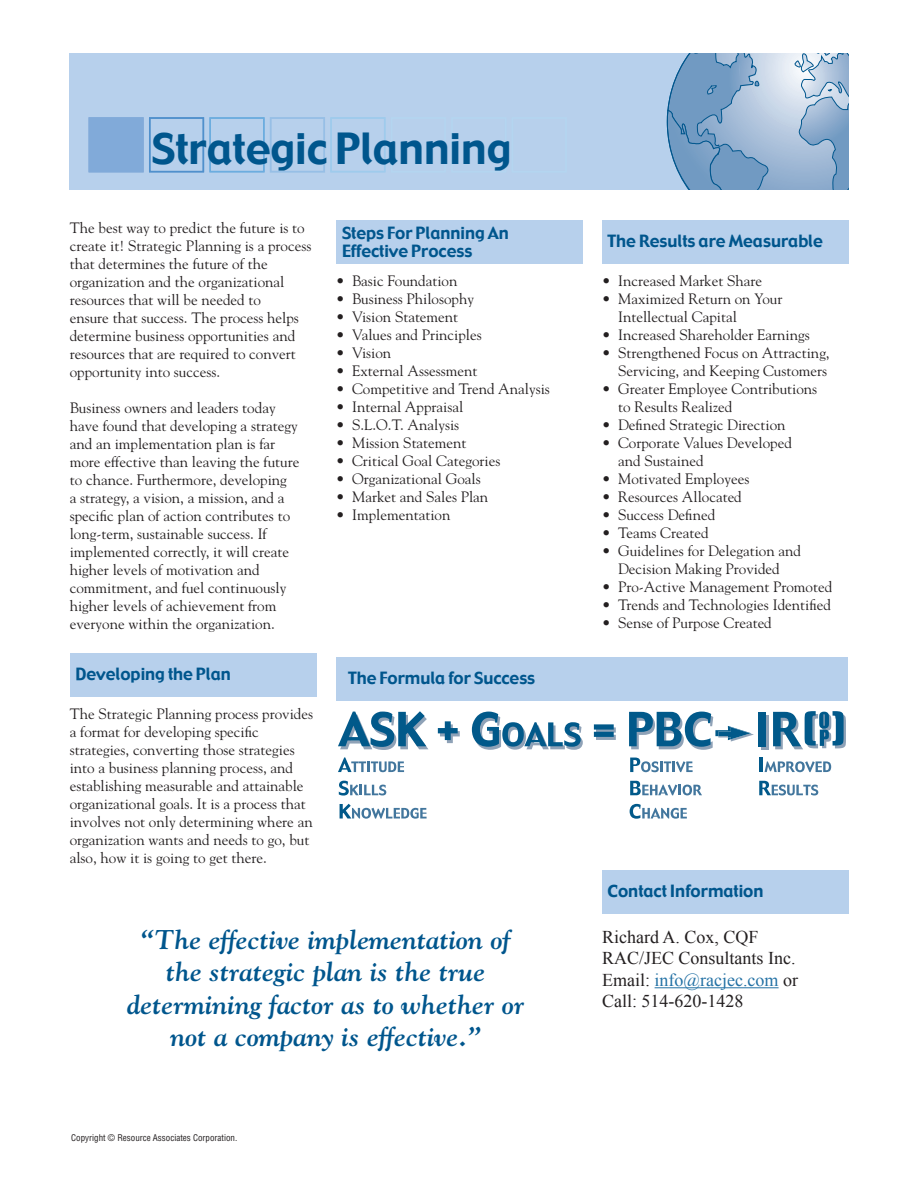
<style>
.page{position:relative;width:918px;height:1188px;background:#fff}
.page>*{position:absolute;margin:0;border:0;box-sizing:border-box;transform-origin:0 0}
.t1{font:42px "Gadget";color:#00568d}
.t2{font:italic 700 27px/32.4px "Goudy";color:#00568d;text-align:center}
.t3{font:18px/21.6px "Times New Roman";color:#231f20}
.t4{font:16.5px/18px "Gadget";color:#00568d}
.t5{font:15px/18px "Goudy";color:#231f20}
.t6{font:condensed 9px "Helvetica";color:#231f20}
.s1{color:#fff}
.s2{color:#2472a5}
</style>
<div class="page">
<div style="left:70px;top:53px;width:778px;height:137px;background:#b7d0ec"></div>
<svg style="left:667px;top:53px;width:181px;height:137px"></svg>
<hr style="left:655px;top:987px;width:124px;height:1px;background:#2472a5">
<div style="left:336px;top:657px;width:512px;height:43px;background:#b7d0ec"></div>
<div style="left:602px;top:220px;width:246px;height:44px;background:#b7d0ec"></div>
<div style="left:70px;top:653px;width:246px;height:44px;background:#b7d0ec"></div>
<div style="left:336px;top:220px;width:247px;height:44px;background:#b7d0ec"></div>
<div style="left:89px;top:118px;width:54px;height:54px;background:#81aad9"></div>
<div style="left:89px;top:117px;width:55px;height:55px;border:2px solid #81aad9"></div>
<div style="left:149px;top:117px;width:55px;height:55px;border:2px solid #5090cc"></div>
<div style="left:209px;top:117px;width:56px;height:55px;border:2px solid #6caddf"></div>
<div style="left:270px;top:117px;width:55px;height:55px;border:2px solid #97bfe6"></div>
<div style="left:330px;top:117px;width:55px;height:55px;border:2px solid #9fcbec"></div>
<div style="left:602px;top:870px;width:246px;height:44px;background:#b7d0ec"></div>
<svg style="left:338px;top:757px;width:66px;height:15px"></svg>
<svg style="left:339px;top:781px;width:47px;height:15px"></svg>
<svg style="left:340px;top:804px;width:87px;height:15px"></svg>
<svg style="left:630px;top:758px;width:63px;height:14px"></svg>
<svg style="left:630px;top:781px;width:72px;height:14px"></svg>
<svg style="left:630px;top:804px;width:57px;height:15px"></svg>
<hr style="left:760px;top:758px;width:3px;height:14px;background:#01598a">
<svg style="left:765px;top:761px;width:66px;height:11px"></svg>
<svg style="left:759px;top:781px;width:59px;height:14px"></svg>
<div style="left:761px;top:715px;width:7px;height:34px;background:#8fa2b7"></div>
<svg style="left:338px;top:711px;width:90px;height:39px"></svg>
<svg style="left:438px;top:721px;width:22px;height:22px"></svg>
<svg style="left:472px;top:712px;width:111px;height:38px"></svg>
<svg style="left:594px;top:724px;width:22px;height:16px"></svg>
<div style="left:759px;top:712px;width:7px;height:34px;background:#01598a"></div>
<svg style="left:629px;top:712px;width:125px;height:38px"></svg>
<svg style="left:773px;top:711px;width:73px;height:38px"></svg>
<h1 class="t1" style="left:152px;top:122px;width:361px">Strategic Planning</h1>
<p class="t5" style="left:70px;top:220px;width:243px">The best way to predict the future is to create it! Strategic Planning is a process that determines the future of the organization and the organizational resources that will be needed to<br>ensure that success. The process helps determine business opportunities and resources that are required to convert opportunity into success.</p>
<p class="t5" style="left:70px;top:400px;width:231px">Business owners and leaders today have found that developing a strategy and an implementation plan is far more effective than leaving the future to chance. Furthermore, developing<br>a strategy, a vision, a mission, and a specific plan of action contributes to long-term, sustainable success. If implemented correctly, it will create higher levels of motivation and commitment, and fuel continuously higher levels of achievement from everyone within the organization.</p>
<p class="t4" style="left:342px;top:224px;width:168px">Steps For Planning An<br>Effective Process</p>
<p class="t5" style="left:336px;top:273px;width:123px">• Basic Foundation</p>
<p class="t5" style="left:336px;top:291px;width:140px">• Business Philosophy</p>
<p class="t5" style="left:336px;top:309px;width:124px">• Vision Statement</p>
<p class="t5" style="left:336px;top:327px;width:147px">• Values and Principles</p>
<p class="t5" style="left:336px;top:345px;width:57px">• Vision</p>
<p class="t5" style="left:336px;top:363px;width:143px">• External Assessment</p>
<p class="t5" style="left:336px;top:381px;width:216px">• Competitive and Trend Analysis</p>
<p class="t5" style="left:336px;top:399px;width:129px">• Internal Appraisal</p>
<p class="t5" style="left:336px;top:417px;width:125px">• S.L.O.T. Analysis</p>
<p class="t5" style="left:336px;top:435px;width:132px">• Mission Statement</p>
<p class="t5" style="left:336px;top:453px;width:166px">• Critical Goal Categories</p>
<p class="t5" style="left:336px;top:471px;width:146px">• Organizational Goals</p>
<p class="t5" style="left:336px;top:489px;width:154px">• Market and Sales Plan</p>
<p class="t5" style="left:336px;top:507px;width:116px">• Implementation</p>
<p class="t4" style="left:76px;top:665px;width:157px">Developing the Plan</p>
<p class="t4" style="left:348px;top:668px;width:189px">The Formula for Success</p>
<p class="t5" style="left:70px;top:706px;width:245px">The Strategic Planning process provides a format for developing specific strategies, converting those strategies into a business planning process, and establishing measurable and attainable organizational goals. It is a process that involves not only determining where an organization wants and needs to go, but also, how it is going to get there.</p>
<h2 class="t2" style="left:127px;top:926px;width:399px">“The effective implementation of the strategic plan is the true determining factor as to whether or not a company is effective.”</h2>
<p class="t6" style="left:71px;top:1134px;width:168px">Copyright © Resource Associates Corporation.</p>
<p class="t4" style="left:607px;top:232px;width:217px">The Results are Measurable</p>
<p class="t5" style="left:602px;top:273px;width:162px">• Increased Market Share</p>
<p class="t5" style="left:602px;top:291px;width:182px">• Maximized Return on Your</p>
<p class="t5" style="left:602px;top:309px;width:136px"><span class="s1">•</span> Intellectual Capital</p>
<p class="t5" style="left:602px;top:327px;width:209px">• Increased Shareholder Earnings</p>
<p class="t5" style="left:602px;top:345px;width:229px;text-align:right">• Strengthened Focus on Attracting,<br>Servicing, and Keeping Customers</p>
<p class="t5" style="left:602px;top:381px;width:217px">• Greater Employee Contributions</p>
<p class="t5" style="left:602px;top:399px;width:132px"><span class="s1">•</span> to Results Realized</p>
<p class="t5" style="left:602px;top:417px;width:185px">• Defined Strategic Direction</p>
<p class="t5" style="left:602px;top:435px;width:192px">• Corporate Values Developed</p>
<p class="t5" style="left:602px;top:453px;width:103px"><span class="s1">•</span> and Sustained</p>
<p class="t5" style="left:602px;top:471px;width:149px">• Motivated Employees</p>
<p class="t5" style="left:602px;top:489px;width:141px">• Resources Allocated</p>
<p class="t5" style="left:602px;top:507px;width:115px">• Success Defined</p>
<p class="t5" style="left:602px;top:525px;width:108px">• Teams Created</p>
<p class="t5" style="left:602px;top:543px;width:201px">• Guidelines for Delegation and</p>
<p class="t5" style="left:602px;top:561px;width:179px"><span class="s1">•</span> Decision Making Provided</p>
<p class="t5" style="left:602px;top:579px;width:232px">• Pro-Active Management Promoted</p>
<p class="t5" style="left:602px;top:597px;width:231px">• Trends and Technologies Identified</p>
<p class="t5" style="left:602px;top:615px;width:171px">• Sense of Purpose Created</p>
<p class="t4" style="left:608px;top:882px;width:158px">Contact Information</p>
<p class="t3" style="left:602px;top:926px;width:197px">Richard A. Cox, CQF<br>RAC/JEC Consultants Inc.<br>Email: <span class="s2">info@racjec.com</span> or<br>Call: 514-620-1428</p>
</div>
